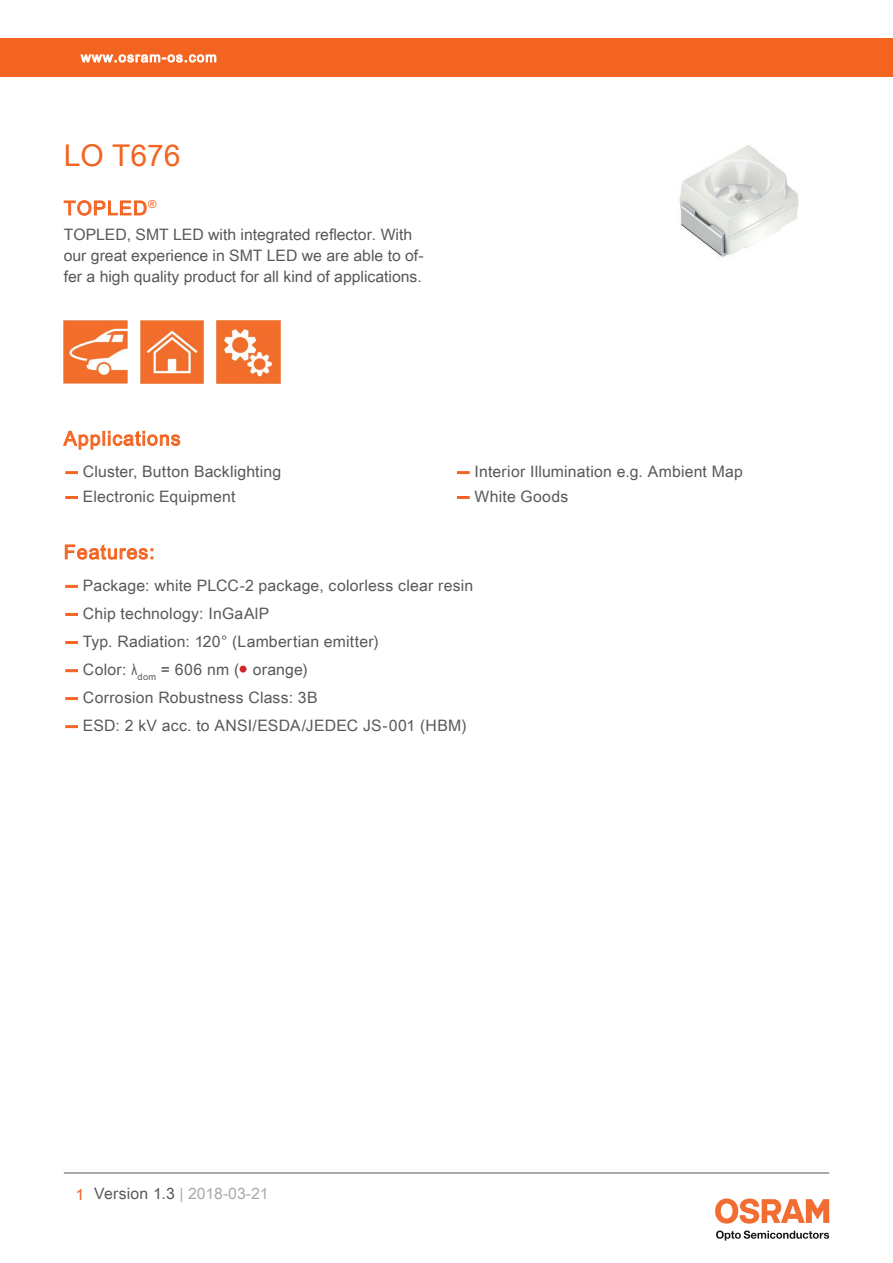
<style>
.page{position:relative;width:893px;height:1263px;background:#fff}
.page>*{position:absolute;margin:0;border:0;box-sizing:border-box;transform-origin:0 0}
.t1{font:30px "Arial Unicode MS";color:#f36421}
.t2{font:19.5px "Arial Unicode MS";letter-spacing:.055em;color:#f36421}
.t3{font:15.75px/21px "Arial Unicode MS";letter-spacing:.01em;color:#57585a}
.t4{font:15.75px "Arial Unicode MS";color:#a8a9ad}
.t5{font:13.5px "Arial Unicode MS";letter-spacing:.085em;color:#fff}
.s1{font-family:"Helvetica Neue LT Pro";font-weight:700;color:#f36421}
.s2{font-family:"Arial"}
.s3{color:#d1232a}
.s4{color:#f36421}
.s5{color:#57585a}
</style>
<div class="page">
<hr style="left:64px;top:1173px;width:765px;height:1px;background:#57585a">
<svg style="left:716px;top:1230px;width:113px;height:10px"></svg>
<svg style="left:715px;top:1198px;width:114px;height:25px"></svg>
<div style="left:0;top:38px;width:893px;height:39px;background:#f36421"></div>
<svg style="left:80px;top:54px;width:137px;height:9px"></svg>
<img style="left:679px;top:145px;width:120px;height:112px">
<svg style="left:63px;top:200px;width:84px;height:16px"></svg>
<img style="left:64px;top:320px;width:63px;height:64px">
<img style="left:140px;top:320px;width:64px;height:64px">
<img style="left:217px;top:320px;width:63px;height:64px">
<svg style="left:63px;top:430px;width:118px;height:20px"></svg>
<svg style="left:66px;top:472px;width:11px;height:2px"></svg>
<svg style="left:66px;top:496px;width:11px;height:2px"></svg>
<svg style="left:458px;top:472px;width:11px;height:2px"></svg>
<svg style="left:458px;top:496px;width:11px;height:2px"></svg>
<svg style="left:65px;top:544px;width:88px;height:16px"></svg>
<svg style="left:66px;top:585px;width:11px;height:2px"></svg>
<svg style="left:66px;top:613px;width:11px;height:2px"></svg>
<svg style="left:66px;top:641px;width:11px;height:2px"></svg>
<svg style="left:66px;top:670px;width:11px;height:2px"></svg>
<svg style="left:66px;top:726px;width:11px;height:2px"></svg>
<p class="t5" style="left:81px;top:47px;width:137px">www.osram-os.com</p>
<h1 class="t1" style="left:64px;top:134px;width:118px">LO T676</h1>
<p class="t2" style="left:64px;top:194px;width:94px">TOPLED<sup>®</sup></p>
<p class="t3" style="left:64px;top:224px;width:361px">TOPLED, SMT LED with integrated reflector. With our great experience in SMT LED we are able to of&shy;fer a high quality product for all kind of applications.</p>
<p class="t2" style="left:64px;top:424px;width:118px">Applications</p>
<p class="t3" style="left:64px;top:460px;width:219px"><span class="s1">—</span> Cluster, Button Backlighting</p>
<p class="t3" style="left:64px;top:485px;width:173px"><span class="s1">—</span> Electronic Equipment</p>
<p class="t3" style="left:455px;top:460px;width:289px"><span class="s1">—</span> Interior Illumination e.g. Ambient Map</p>
<p class="t3" style="left:455px;top:485px;width:114px"><span class="s1">—</span> White Goods</p>
<p class="t2" style="left:64px;top:538px;width:92px">Features:</p>
<p class="t3" style="left:64px;top:574px;width:411px"><span class="s1">—</span> Package: white PLCC-2 package, colorless clear resin</p>
<p class="t3" style="left:64px;top:602px;width:207px"><span class="s1">—</span> Chip technology: InGaAlP</p>
<p class="t3" style="left:64px;top:630px;width:317px"><span class="s1">—</span> Typ. Radiation: 120° (Lambertian emitter)</p>
<p class="t3" style="left:64px;top:659px;width:245px"><span class="s1">—</span> Color: <span class="s2">λ</span><sub>dom</sub> = 606 nm (<span class="s3">●</span> orange)</p>
<p class="t3" style="left:64px;top:686px;width:255px"><span class="s1">—</span> Corrosion Robustness Class: 3B</p>
<p class="t3" style="left:64px;top:714px;width:404px"><span class="s1">—</span> ESD: 2 kV acc. to ANSI/ESDA/JEDEC JS-001 (HBM)</p>
<p class="t4" style="left:76px;top:1182px;width:194px"><span class="s4">1</span> <span class="s5">Version 1.3</span> | 2018-03-21</p>
</div>
